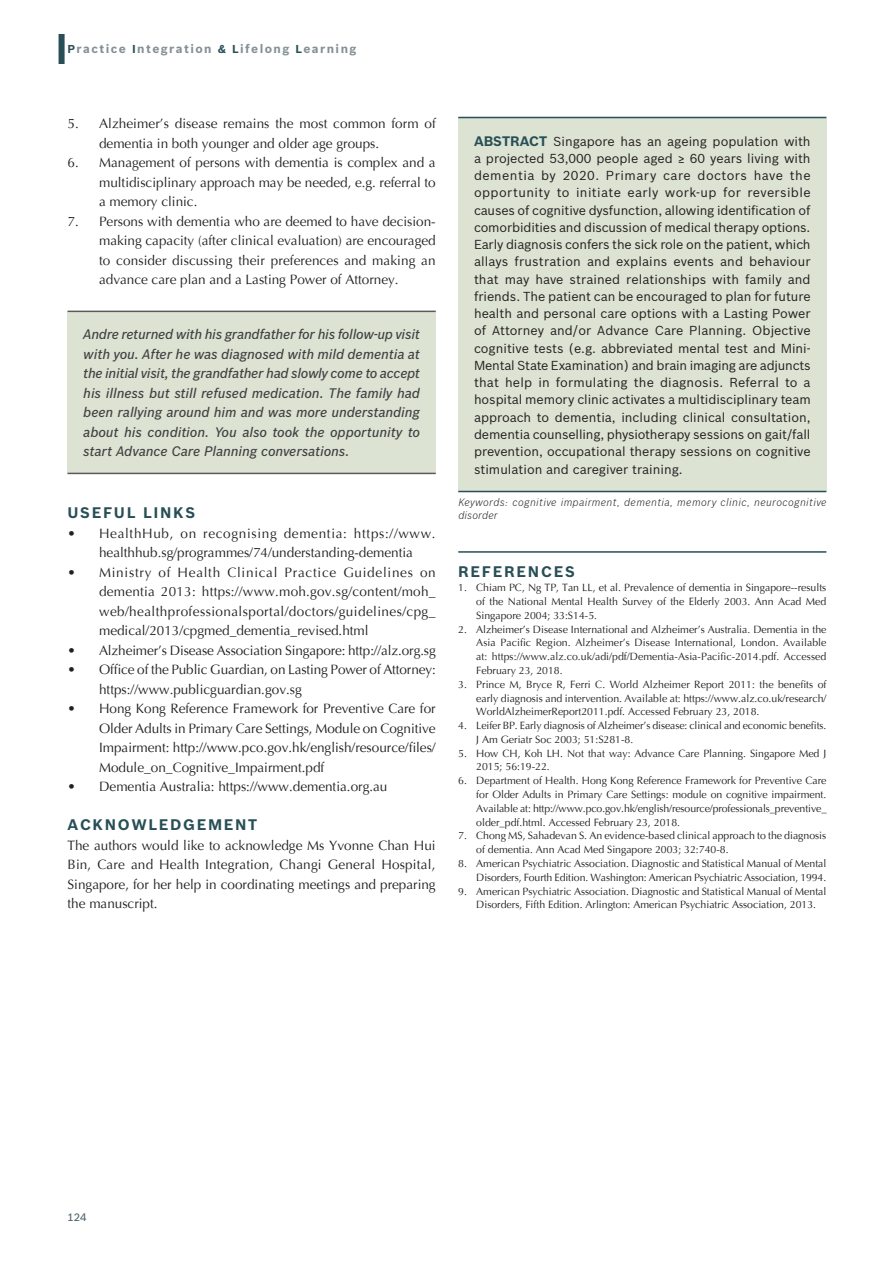
<style>
.page{position:relative;width:894px;height:1263px;background:#fff}
.page>*{position:absolute;margin:0;border:0;box-sizing:border-box;transform-origin:0 0}
.REFH{font:700 15px "Bosch Sans";letter-spacing:.11em;color:#284f56}
.L{font:13.5px/19.5px "Optima";color:#231f20;text-align:justify}
.TXFL_CME_TINT{font:italic 500 13.5px/19.5px "Bosch Sans";letter-spacing:-.01em;color:#414243;text-align:justify}
.TXFL{font:13.5px/19.5px "Optima";color:#231f20;text-align:justify}
.ABS{font:12.75px/17.2px "Bosch Sans";color:#231f20;text-align:justify}
.t1{font:700 12px "Bosch Sans";letter-spacing:.12em;color:#849096}
.REF{font:10.5px/13.8px "Optima";color:#231f20;text-align:justify}
.KWD{font:italic 300 10.5px/12.6px "Bosch Sans";letter-spacing:.035em;color:#231f20}
.t2{font:500 10.5px "Bosch Sans";color:#4f676d}
.s1{font-size:11.25px;color:#284f56}
.s2{font-weight:700;font-size:13.5px;color:#284f56}
</style>
<div class="page">
<div style="left:58px;top:34px;width:7px;height:30px;background:#284f56"></div>
<div style="left:68px;top:311px;width:367px;height:162px;background:#dce3d3"></div>
<hr style="left:68px;top:310px;width:367px;height:2px;background:#5a5a5d">
<hr style="left:68px;top:472px;width:367px;height:2px;background:#5a5a5d">
<div style="left:458px;top:118px;width:368px;height:373px;background:#dce3d3"></div>
<hr style="left:458px;top:117px;width:368px;height:1px;background:#284f56">
<hr style="left:458px;top:491px;width:368px;height:1px;background:#284f56">
<hr style="left:458px;top:551px;width:368px;height:1px;background:#284f56">
<p class="t1" style="left:68px;top:42px;width:290px"><span class="s1">P</span>ractice <span class="s1">I</span>ntegration <span class="s1">&amp; L</span>ifelong <span class="s1">L</span>earning</p>
<p class="L" style="left:99px;top:114px;width:338px;text-indent:-32px">5. Alzheimer’s disease remains the most common form of dementia in both younger and older age groups.</p>
<p class="L" style="left:99px;top:153px;width:338px;text-indent:-32px">6. Management of persons with dementia is complex and a multidisciplinary approach may be needed, e.g. referral to a memory clinic.</p>
<p class="L" style="left:99px;top:211px;width:338px;text-indent:-32px">7. Persons with dementia who are deemed to have decision&shy;making capacity (after clinical evaluation) are encouraged to consider discussing their preferences and making an advance care plan and a Lasting Power of Attorney.</p>
<p class="TXFL_CME_TINT" style="left:83px;top:324px;width:338px">Andre returned with his grandfather for his follow‑up visit with you. After he was diagnosed with mild dementia at the initial visit, the grandfather had slowly come to accept his illness but still refused medication. The family had been rallying around him and was more understanding about his condition. You also took the opportunity to start Advance Care Planning conversations.</p>
<h1 class="REFH" style="left:68px;top:503px;width:129px">USEFUL LINKS</h1>
<p class="L" style="left:99px;top:523px;width:338px;text-indent:-32px">• HealthHub, on recognising dementia: https://www. healthhub.sg/programmes/74/understanding-dementia</p>
<p class="L" style="left:99px;top:562px;width:338px;text-indent:-32px">• Ministry of Health Clinical Practice Guidelines on dementia 2013: https://www.moh.gov.sg/content/moh_ web/healthprofessionalsportal/doctors/guidelines/cpg_ medical/2013/cpgmed_dementia_revised.html</p>
<p class="L" style="left:68px;top:640px;width:369px">• Alzheimer’s Disease Association Singapore: http://alz.org.sg</p>
<p class="L" style="left:99px;top:660px;width:338px;text-indent:-32px">• Office of the Public Guardian, on Lasting Power of Attorney: https://www.publicguardian.gov.sg</p>
<p class="L" style="left:99px;top:699px;width:338px;text-indent:-32px">• Hong Kong Reference Framework for Preventive Care for Older Adults in Primary Care Settings, Module on Cognitive Impairment: http://www.pco.gov.hk/english/resource/files/ Module_on_Cognitive_Impairment.pdf</p>
<p class="L" style="left:68px;top:777px;width:321px">• Dementia Australia: https://www.dementia.org.au</p>
<h1 class="REFH" style="left:68px;top:815px;width:191px">ACKNOWLEDGEMENT</h1>
<p class="TXFL" style="left:68px;top:835px;width:369px">The authors would like to acknowledge Ms Yvonne Chan Hui Bin, Care and Health Integration, Changi General Hospital, Singapore, for her help in coordinating meetings and preparing the manuscript.</p>
<p class="ABS" style="left:474px;top:132px;width:338px"><span class="s2">ABSTRACT</span> Singapore has an ageing population with a projected 53,000 people aged ≥ 60 years living with dementia by 2020. Primary care doctors have the opportunity to initiate early work-up for reversible causes of cognitive dysfunction, allowing identification of comorbidities and discussion of medical therapy options.<br>Early diagnosis confers the sick role on the patient, which allays frustration and explains events and behaviour that may have strained relationships with family and friends. The patient can be encouraged to plan for future health and personal care options with a Lasting Power of Attorney and/or Advance Care Planning. Objective cognitive tests (e.g. abbreviated mental test and Mini-Mental State Examination) and brain imaging are adjuncts that help in formulating the diagnosis. Referral to a hospital memory clinic activates a multidisciplinary team approach to dementia, including clinical consultation, dementia counselling, physiotherapy sessions on gait/fall prevention, occupational therapy sessions on cognitive stimulation and caregiver training.</p>
<p class="KWD" style="left:458px;top:496px;width:369px">Keywords: cognitive impairment, dementia, memory clinic, neurocognitive disorder</p>
<p class="REFH" style="left:458px;top:562px;width:118px">REFERENCES</p>
<p class="REF" style="left:476px;top:581px;width:351px;text-indent:-18px">1. Chiam PC, Ng TP, Tan LL, et al. Prevalence of dementia in Singapore--results of the National Mental Health Survey of the Elderly 2003. Ann Acad Med Singapore 2004; 33:S14-5.</p>
<p class="REF" style="left:476px;top:622px;width:351px;text-indent:-18px">2. Alzheimer’s Disease International and Alzheimer’s Australia. Dementia in the Asia Pacific Region. Alzheimer’s Disease International, London. Available at: https://www.alz.co.uk/adi/pdf/Dementia-Asia-Pacific-2014.pdf. Accessed February 23, 2018.</p>
<p class="REF" style="left:476px;top:677px;width:351px;text-indent:-18px">3. Prince M, Bryce R, Ferri C. World Alzheimer Report 2011: the benefits of early diagnosis and intervention. Available at: https://www.alz.co.uk/research/ WorldAlzheimerReport2011.pdf. Accessed February 23, 2018.</p>
<p class="REF" style="left:476px;top:719px;width:351px;text-indent:-18px">4. Leifer BP. Early diagnosis of Alzheimer’s disease: clinical and economic benefits.<br>J Am Geriatr Soc 2003; 51:S281-8.</p>
<p class="REF" style="left:476px;top:746px;width:351px;text-indent:-18px">5. How CH, Koh LH. Not that way: Advance Care Planning. Singapore Med J<br>2015; 56:19-22.</p>
<p class="REF" style="left:476px;top:774px;width:351px;text-indent:-18px">6. Department of Health. Hong Kong Reference Framework for Preventive Care for Older Adults in Primary Care Settings: module on cognitive impairment.<br>Available at: http://www.pco.gov.hk/english/resource/professionals_preventive_ older_pdf.html. Accessed February 23, 2018.</p>
<p class="REF" style="left:476px;top:829px;width:351px;text-indent:-18px">7. Chong MS, Sahadevan S. An evidence-based clinical approach to the diagnosis of dementia. Ann Acad Med Singapore 2003; 32:740-8.</p>
<p class="REF" style="left:458px;top:856px;width:369px;text-align:right">8. American Psychiatric Association. Diagnostic and Statistical Manual of Mental<br>Disorders, Fourth Edition. Washington: American Psychiatric Association, 1994.</p>
<p class="REF" style="left:476px;top:884px;width:351px;text-indent:-18px">9. American Psychiatric Association. Diagnostic and Statistical Manual of Mental<br>Disorders, Fifth Edition. Arlington: American Psychiatric Association, 2013.</p>
<p class="t2" style="left:68px;top:1211px;width:20px">124</p>
</div>
